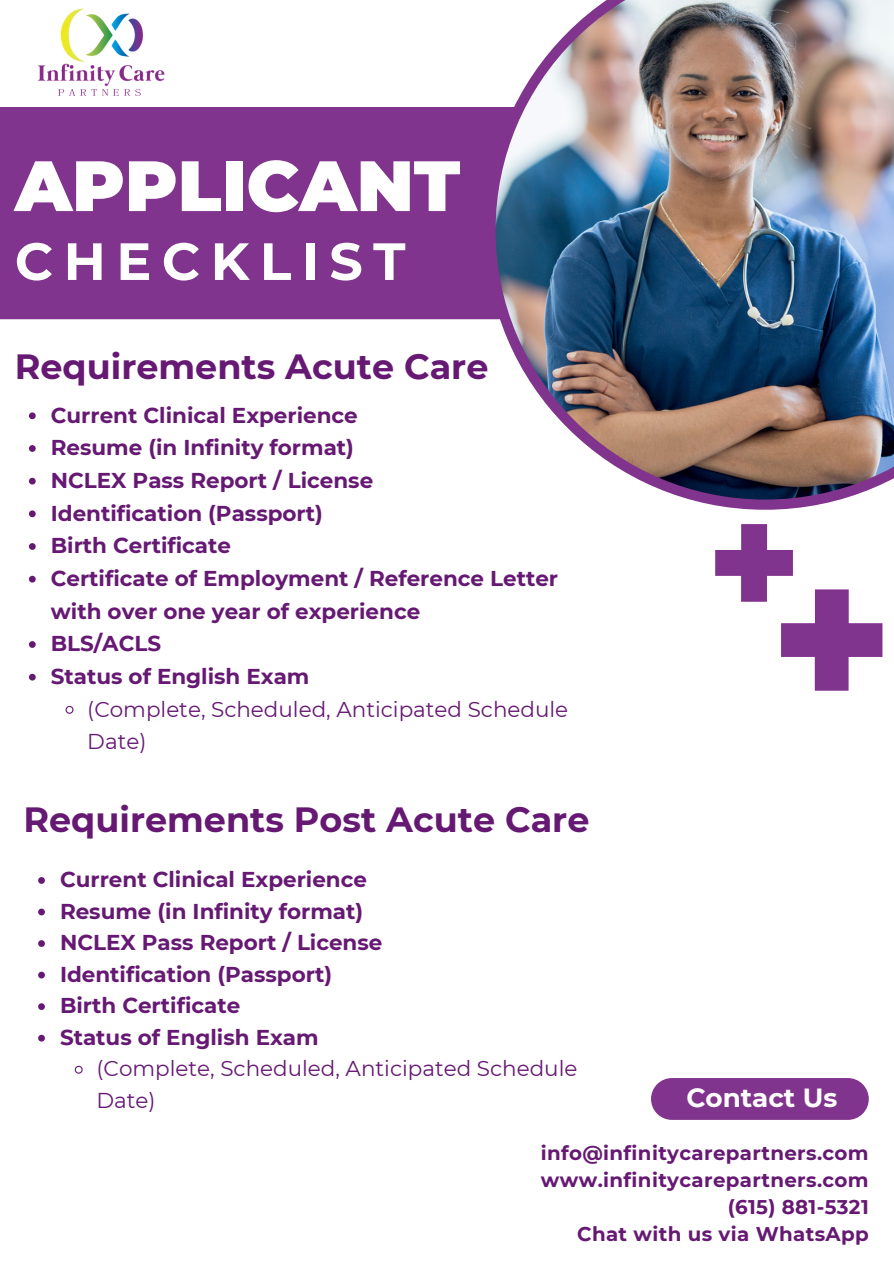
<style>
.page{position:relative;width:894px;height:1264px;background:#fff}
.page>*{position:absolute;margin:0;border:0;box-sizing:border-box;transform-origin:0 0}
.t1{font:900 71.1px "Montserrat";color:#fff}
.t2{font:700 52.35px "Montserrat";letter-spacing:.2em;color:#fff}
.t3{font:700 34.95px "Montserrat";color:#661973}
.t4{font:700 26.25px "Montserrat";color:#fff}
.t5{font:700 21.45px/32.7px "Montserrat";color:#661973}
.t6{font:21.45px/32.7px "Montserrat";color:#661973}
.t7{font:700 19.8px "Montserrat";letter-spacing:.02em;color:#661973}
</style>
<div class="page">
<div style="left:0;top:107px;width:485px;height:212px;background:#81348d"></div>
<img style="left:485px;top:0;width:408px;height:510px">
<div style="left:651px;top:1078px;width:217px;height:41px;background:#81348d"></div>
<svg style="left:715px;top:524px;width:167px;height:166px"></svg>
<svg style="left:29px;top:412px;width:7px;height:7px"></svg>
<svg style="left:29px;top:445px;width:7px;height:7px"></svg>
<svg style="left:29px;top:478px;width:7px;height:6px"></svg>
<svg style="left:29px;top:510px;width:7px;height:7px"></svg>
<svg style="left:29px;top:543px;width:7px;height:7px"></svg>
<svg style="left:29px;top:576px;width:7px;height:6px"></svg>
<svg style="left:29px;top:641px;width:7px;height:7px"></svg>
<svg style="left:29px;top:673px;width:7px;height:7px"></svg>
<svg style="left:65px;top:705px;width:9px;height:9px"></svg>
<svg style="left:38px;top:877px;width:7px;height:6px"></svg>
<svg style="left:38px;top:908px;width:7px;height:7px"></svg>
<svg style="left:38px;top:940px;width:7px;height:6px"></svg>
<svg style="left:38px;top:971px;width:7px;height:7px"></svg>
<svg style="left:38px;top:1003px;width:7px;height:7px"></svg>
<svg style="left:38px;top:1034px;width:7px;height:7px"></svg>
<svg style="left:74px;top:1065px;width:9px;height:9px"></svg>
<img style="left:36px;top:8px;width:130px;height:109px">
<p class="t1" style="left:15px;top:142px;width:447px">APPLICANT</p>
<p class="t2" style="left:15px;top:229px;width:392px">CHECKLIST</p>
<p class="t3" style="left:15px;top:345px;width:475px">Requirements Acute Care</p>
<p class="t5" style="left:51px;top:398px;width:308px">Current Clinical Experience</p>
<p class="t5" style="left:51px;top:431px;width:304px">Resume (in Infinity format)</p>
<p class="t5" style="left:51px;top:464px;width:324px">NCLEX Pass Report / License</p>
<p class="t5" style="left:51px;top:496px;width:273px">Identification (Passport)</p>
<p class="t5" style="left:51px;top:529px;width:182px">Birth Certificate</p>
<p class="t5" style="left:51px;top:562px;width:508px">Certificate of Employment / Reference Letter with over one year of experience</p>
<p class="t5" style="left:51px;top:627px;width:112px">BLS/ACLS</p>
<p class="t5" style="left:51px;top:660px;width:260px">Status of English Exam</p>
<p class="t6" style="left:87px;top:692px;width:482px">(Complete, Scheduled, Anticipated Schedule<br>Date)</p>
<p class="t3" style="left:23px;top:797px;width:567px">Requirements Post Acute Care</p>
<p class="t5" style="left:60px;top:863px;width:308px">Current Clinical Experience</p>
<p class="t5" style="left:60px;top:894px;width:304px">Resume (in Infinity format)</p>
<p class="t5" style="left:60px;top:926px;width:324px">NCLEX Pass Report / License</p>
<p class="t5" style="left:60px;top:957px;width:273px">Identification (Passport)</p>
<p class="t5" style="left:60px;top:989px;width:182px">Birth Certificate</p>
<p class="t5" style="left:60px;top:1020px;width:260px">Status of English Exam</p>
<p class="t6" style="left:96px;top:1053px;width:482px;line-height:31.5px">(Complete, Scheduled, Anticipated Schedule<br>Date)</p>
<p class="t4" style="left:686px;top:1081px;width:152px">Contact Us</p>
<p class="t7" style="left:540px;top:1140px;width:329px">info@infinitycarepartners.com</p>
<p class="t7" style="left:541px;top:1167px;width:329px">www.infinitycarepartners.com</p>
<p class="t7" style="left:727px;top:1194px;width:142px">(615) 881-5321</p>
<p class="t7" style="left:577px;top:1221px;width:293px">Chat with us via WhatsApp</p>
</div>
